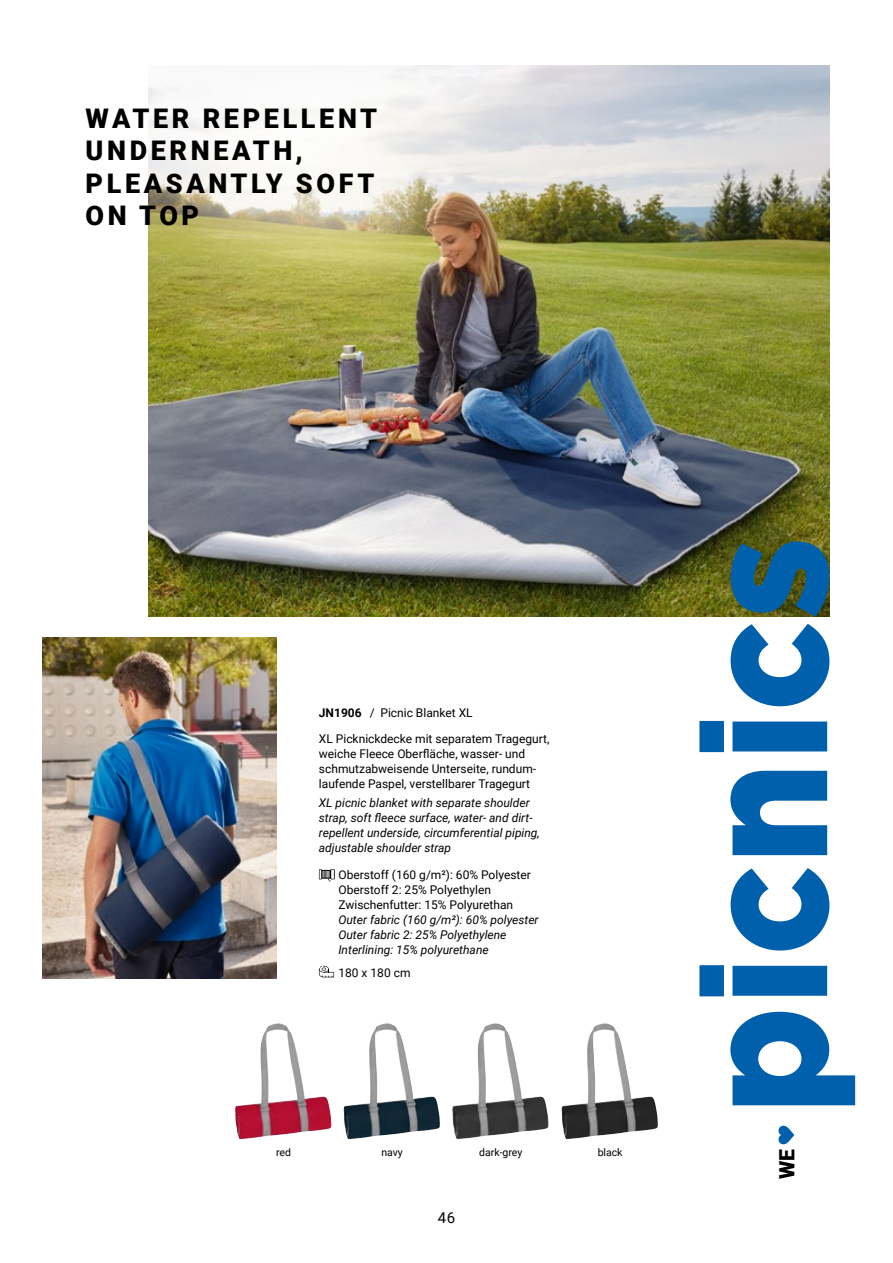
<style>
.page{position:relative;width:893px;height:1263px;background:#fff}
.page>*{position:absolute;margin:0;border:0;box-sizing:border-box;transform-origin:0 0}
.t1{font:900 174.9px "Gotham";letter-spacing:.015em;color:#0060ab;scale:.9 1}
.t2{font:900 27px/32.4px "Roboto";letter-spacing:.135em;color:#000}
.t3{font:900 21.15px "Roboto";color:#000}
.t4{font:15px "Roboto";color:#000}
.t5{font:12px/15px "Roboto";color:#000}
.t6{font:italic 12px/15px "Roboto";color:#000}
.t7{font:10.5px "Roboto";color:#000}
.s1{font-weight:700}
</style>
<div class="page">
<img style="left:149px;top:66px;width:680px;height:550px">
<svg style="left:319px;top:869px;width:16px;height:12px"></svg>
<svg style="left:319px;top:966px;width:15px;height:11px"></svg>
<img style="left:562px;top:1023px;width:43px;height:110px">
<img style="left:452px;top:1023px;width:43px;height:110px">
<img style="left:344px;top:1023px;width:43px;height:110px">
<img style="left:235px;top:1023px;width:43px;height:108px">
<img style="left:43px;top:638px;width:233px;height:340px">
<svg style="left:778px;top:1126px;width:16px;height:18px"></svg>
<h2 class="t2" style="left:86px;top:101px;width:293px">WATER REPELLENT<br>UNDERNEATH,<br>PLEASANTLY SOFT<br>ON TOP</h2>
<p class="t5" style="left:319px;top:700px;width:232px;line-height:25.7px"><span class="s1">JN1906</span> / Picnic Blanket XL<br>XL Picknickdecke mit separatem Tragegurt,</p>
<p class="t5" style="left:319px;top:746px;width:219px">weiche Fleece Oberfläche, wasser- und schmutzabweisende Unterseite, rundum&shy;laufende Paspel, verstellbarer Tragegurt</p>
<p class="t6" style="left:319px;top:795px;width:222px">XL picnic blanket with separate shoulder strap, soft fleece surface, water- and dirt&shy;repellent underside, circumferential piping, adjustable shoulder strap</p>
<p class="t5" style="left:338px;top:867px;width:194px">Oberstoff (160 g/m²): 60% Polyester<br>Oberstoff 2: 25% Polyethylen<br>Zwischenfutter: 15% Polyurethan</p>
<p class="t6" style="left:338px;top:912px;width:202px">Outer fabric (160 g/m²): 60% polyester<br>Outer fabric 2: 25% Polyethylene<br>Interlining: 15% polyurethane</p>
<p class="t5" style="left:338px;top:965px;width:74px">180 x 180 cm</p>
<p class="t7" style="left:276px;top:1144px;width:16px">red</p>
<p class="t7" style="left:381px;top:1144px;width:23px">navy</p>
<p class="t7" style="left:479px;top:1144px;width:45px">dark-grey</p>
<p class="t7" style="left:598px;top:1144px;width:26px">black</p>
<p class="t4" style="left:438px;top:1207px;width:19px">46</p>
<h1 class="t1" style="left:664px;top:1113px;width:641px;rotate:-90deg">picnics</h1>
<h3 class="t3" style="left:772px;top:1179px;width:32px;rotate:-90deg">WE</h3>
</div>
